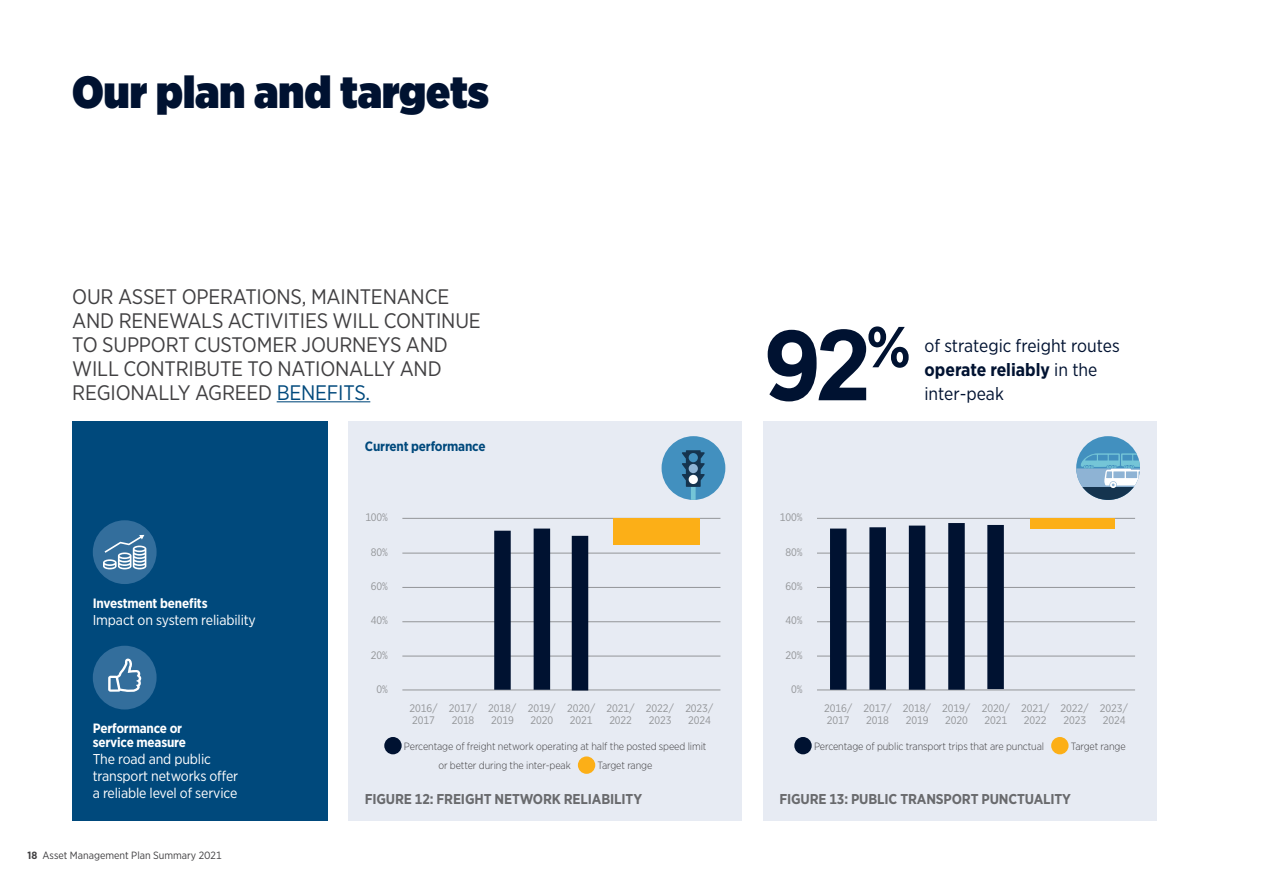
<style>
.page{position:relative;width:1263px;height:893px;background:#fff}
.page>*{position:absolute;margin:0;border:0;box-sizing:border-box;transform-origin:0 0}
.t1{font:700 99px "Gotham Narrow";color:#001231}
.t2{font:900 45px "Gotham Narrow";color:#001231}
.t3{font:21px/24px "Gotham Narrow";letter-spacing:-.01em;color:#414042}
.t4{font:18px/24px "Gotham Narrow";color:#001231}
.t5{font:14.25px/17.1px "Gotham Narrow";letter-spacing:-.01em;color:#fff}
.t6{font:700 14.25px "Gotham Narrow";letter-spacing:-.01em;color:#696a6d}
.t7{font:700 13.5px/13.5px "Gotham Narrow";letter-spacing:-.015em;color:#fff}
.t8{font:700 13.5px "Gotham Narrow";letter-spacing:-.015em;color:#00497c}
.t9{font:10.8px/12px "Gotham Narrow";letter-spacing:-.01em;color:#939598}
.t10{font:300 10.5px/19.5px "Gotham Narrow";letter-spacing:-.01em;color:#414042}
.t11{font:10.5px "Gotham Narrow";color:#414042}
.s1{color:#00497c}
.s2{font-weight:700}
.s3{font-family:"Arial"}
</style>
<div class="page">
<div style="left:349px;top:421px;width:393px;height:400px;background:#e7ebf3"></div>
<div style="left:384px;top:737px;width:18px;height:17px;background:#001231;border-radius:50%"></div>
<div style="left:578px;top:756px;width:17px;height:18px;background:#fcaf17;border-radius:50%"></div>
<hr style="left:277px;top:401px;width:93px;height:1px;background:#00497c">
<div style="left:72px;top:421px;width:255px;height:400px;background:#00497c"></div>
<div style="left:93px;top:520px;width:64px;height:64px;background:#336e9c;border-radius:50%"></div>
<svg style="left:103px;top:535px;width:43px;height:34px"></svg>
<div style="left:93px;top:646px;width:64px;height:63px;background:#336e9c;border-radius:50%"></div>
<svg style="left:108px;top:658px;width:33px;height:34px"></svg>
<div style="left:661px;top:436px;width:64px;height:64px;background:#4290bf;border-radius:50%"></div>
<svg style="left:682px;top:450px;width:23px;height:50px"></svg>
<div style="left:689px;top:453px;width:9px;height:9px;background:#4290bf;border-radius:50%"></div>
<div style="left:689px;top:475px;width:9px;height:9px;background:#fff;border-radius:50%"></div>
<div style="left:689px;top:464px;width:9px;height:9px;background:#8eb3d4;border-radius:50%"></div>
<hr style="left:402px;top:553px;width:318px;height:1px;background:#939598">
<hr style="left:402px;top:656px;width:318px;height:1px;background:#939598">
<hr style="left:402px;top:587px;width:318px;height:1px;background:#939598">
<hr style="left:402px;top:690px;width:318px;height:1px;background:#939598">
<hr style="left:402px;top:621px;width:318px;height:1px;background:#939598">
<hr style="left:402px;top:518px;width:318px;height:1px;background:#939598">
<div style="left:763px;top:421px;width:394px;height:400px;background:#e7ebf3"></div>
<div style="left:1076px;top:436px;width:64px;height:64px;background:#4290bf;border-radius:50%"></div>
<svg style="left:1076px;top:453px;width:64px;height:47px"></svg>
<div style="left:494px;top:531px;width:17px;height:159px;background:#001231"></div>
<div style="left:534px;top:529px;width:16px;height:161px;background:#001231"></div>
<div style="left:613px;top:518px;width:86px;height:26px;background:#fcaf17"></div>
<div style="left:794px;top:737px;width:18px;height:17px;background:#001231;border-radius:50%"></div>
<div style="left:1051px;top:737px;width:17px;height:17px;background:#fcaf17;border-radius:50%"></div>
<hr style="left:817px;top:553px;width:318px;height:1px;background:#939598">
<hr style="left:817px;top:656px;width:318px;height:1px;background:#939598">
<hr style="left:817px;top:587px;width:318px;height:1px;background:#939598">
<hr style="left:817px;top:690px;width:318px;height:1px;background:#939598">
<hr style="left:817px;top:621px;width:318px;height:1px;background:#939598">
<hr style="left:817px;top:518px;width:318px;height:1px;background:#939598">
<div style="left:909px;top:526px;width:16px;height:164px;background:#001231"></div>
<div style="left:869px;top:527px;width:17px;height:163px;background:#001231"></div>
<div style="left:830px;top:529px;width:16px;height:161px;background:#001231"></div>
<div style="left:948px;top:523px;width:17px;height:167px;background:#001231"></div>
<div style="left:1030px;top:518px;width:84px;height:11px;background:#fcaf17"></div>
<div style="left:572px;top:536px;width:16px;height:154px;background:#001231"></div>
<div style="left:987px;top:525px;width:17px;height:164px;background:#001231"></div>
<h2 class="t2" style="left:72px;top:62px;width:418px">Our plan and targets</h2>
<h3 class="t3" style="left:72px;top:284px;width:410px">OUR ASSET OPERATIONS, MAINTENANCE AND RENEWALS ACTIVITIES WILL CONTINUE TO SUPPORT CUSTOMER JOURNEYS AND WILL CONTRIBUTE TO NATIONALLY AND REGIONALLY AGREED <span class="s1">BENEFITS.</span></h3>
<p class="t7" style="left:93px;top:596px;width:116px">Investment benefits</p>
<h3 class="t5" style="left:93px;top:611px;width:165px">Impact on system reliability</h3>
<p class="t7" style="left:93px;top:721px;width:95px">Performance or service measure</p>
<h3 class="t5" style="left:93px;top:750px;width:147px">The road and public transport networks offer a reliable level of service</h3>
<p class="t11" style="left:27px;top:849px;width:196px"><span class="s2">18</span> Asset Management Plan Summary 2021</p>
<p class="t8" style="left:365px;top:438px;width:122px">Current performance</p>
<p class="t9" style="left:365px;top:511px;width:24px">100%</p>
<p class="t9" style="left:371px;top:546px;width:19px">80%</p>
<p class="t9" style="left:371px;top:580px;width:19px">60%</p>
<p class="t9" style="left:371px;top:614px;width:19px">40%</p>
<p class="t9" style="left:371px;top:649px;width:19px">20%</p>
<p class="t9" style="left:377px;top:683px;width:13px">0%</p>
<p class="t9" style="left:409px;top:702px;width:30px">2016/<br>2017</p>
<p class="t9" style="left:567px;top:702px;width:30px">2020/<br>2021</p>
<p class="t9" style="left:449px;top:702px;width:30px">2017/<br>2018</p>
<p class="t9" style="left:606px;top:702px;width:30px">2021/<br>2022</p>
<p class="t9" style="left:488px;top:702px;width:30px">2018/<br>2019</p>
<p class="t9" style="left:646px;top:702px;width:30px">2022/<br>2023</p>
<p class="t9" style="left:528px;top:702px;width:30px">2019/<br>2020</p>
<p class="t9" style="left:685px;top:702px;width:30px">2023/<br>2024</p>
<p class="t10" style="left:438px;top:736px;width:270px;text-indent:-34px">Percentage of freight network operating at half the posted speed limit or better during the inter-peak</p>
<p class="t10" style="left:597px;top:756px;width:56px">Target range</p>
<h3 class="t6" style="left:365px;top:789px;width:279px">FIGURE 12: FREIGHT NETWORK RELIABILITY</h3>
<h1 class="t1" style="left:763px;top:302px;width:149px">9<span class="s3">2</span><sup>%</sup></h1>
<h3 class="t4" style="left:924px;top:333px;width:197px">of strategic freight routes <span class="s2">operate reliably</span> in the inter-peak</h3>
<p class="t9" style="left:780px;top:511px;width:24px">100%</p>
<p class="t9" style="left:786px;top:546px;width:19px">80%</p>
<p class="t9" style="left:786px;top:580px;width:19px">60%</p>
<p class="t9" style="left:786px;top:614px;width:19px">40%</p>
<p class="t9" style="left:786px;top:649px;width:19px">20%</p>
<p class="t9" style="left:791px;top:683px;width:13px">0%</p>
<p class="t9" style="left:824px;top:702px;width:30px">2016/<br>2017</p>
<p class="t9" style="left:982px;top:702px;width:30px">2020/<br>2021</p>
<p class="t9" style="left:863px;top:702px;width:30px">2017/<br>2018</p>
<p class="t9" style="left:1021px;top:702px;width:30px">2021/<br>2022</p>
<p class="t9" style="left:903px;top:702px;width:30px">2018/<br>2019</p>
<p class="t9" style="left:1060px;top:702px;width:30px">2022/<br>2023</p>
<p class="t9" style="left:942px;top:702px;width:30px">2019/<br>2020</p>
<p class="t9" style="left:1100px;top:702px;width:30px">2023/<br>2024</p>
<p class="t10" style="left:814px;top:736px;width:232px">Percentage of public transport trips that are punctual</p>
<p class="t10" style="left:1071px;top:736px;width:56px">Target range</p>
<h3 class="t6" style="left:779px;top:789px;width:293px">FIGURE 13: PUBLIC TRANSPORT PUNCTUALITY</h3>
</div>
